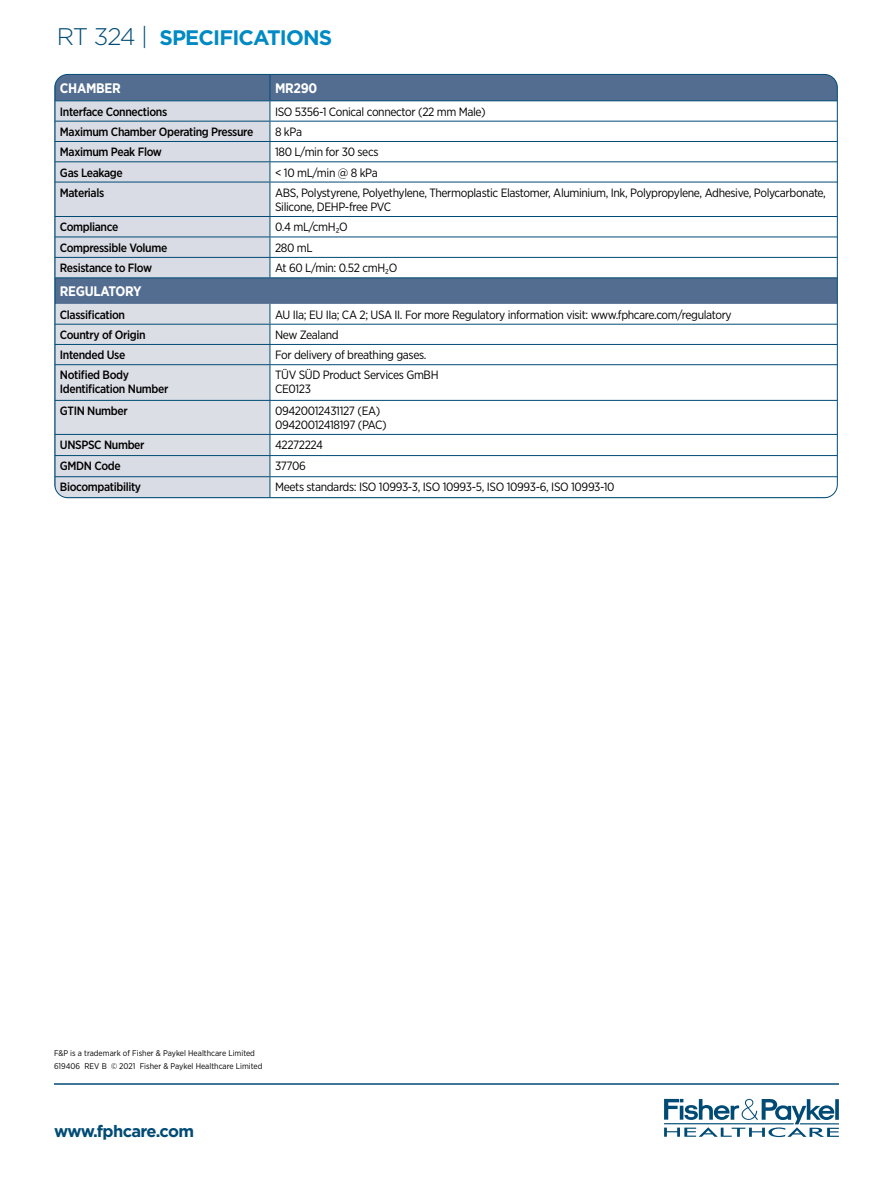
<style>
.page{position:relative;width:893px;height:1191px;background:#fff}
.page>*{position:absolute;margin:0;border:0;box-sizing:border-box;transform-origin:0 0}
.t1{font:700 21px "Gotham";letter-spacing:-.04em;color:#008ac4}
.t2{font:700 16.5px "Gotham";letter-spacing:-.04em;color:#004b75}
.t3{font:700 13.8px "Gotham Narrow";letter-spacing:-.02em;color:#fff}
.t4{font:12px/13.8px "Gotham Narrow";letter-spacing:-.03em;color:#000}
.t5{font:500 12px/13.8px "Gotham Narrow";letter-spacing:-.03em;color:#000}
.t6{font:8.25px/13.5px "Gotham Narrow";color:#000}
.s1{font-weight:300;font-size:24px;color:#004b75}
</style>
<div class="page">
<svg style="left:56px;top:74px;width:780px;height:230px"></svg>
<div style="left:56px;top:101px;width:214px;height:115px;background:#d9dce4"></div>
<svg style="left:271px;top:323px;width:565px;height:134px"></svg>
<hr style="left:270px;top:455px;width:567px;height:1px;background:#004b75">
<hr style="left:270px;top:324px;width:567px;height:1px;background:#004b75">
<hr style="left:270px;top:344px;width:567px;height:1px;background:#004b75">
<hr style="left:270px;top:364px;width:567px;height:1px;background:#004b75">
<hr style="left:270px;top:400px;width:567px;height:1px;background:#004b75">
<hr style="left:270px;top:434px;width:567px;height:1px;background:#004b75">
<hr style="left:55px;top:497px;width:215px;height:1px;background:#004b75">
<hr style="left:270px;top:497px;width:567px;height:1px;background:#004b75">
<hr style="left:55px;top:100px;width:215px;height:1px;background:#004b75">
<hr style="left:55px;top:121px;width:215px;height:1px;background:#004b75">
<hr style="left:55px;top:141px;width:215px;height:1px;background:#004b75">
<hr style="left:55px;top:161px;width:215px;height:1px;background:#004b75">
<hr style="left:55px;top:182px;width:215px;height:1px;background:#004b75">
<hr style="left:55px;top:216px;width:215px;height:1px;background:#004b75">
<svg style="left:270px;top:76px;width:1px;height:106px"></svg>
<hr style="left:270px;top:182px;width:1px;height:34px;background:#004b75">
<hr style="left:270px;top:100px;width:567px;height:1px;background:#004b75">
<hr style="left:270px;top:121px;width:567px;height:1px;background:#004b75">
<hr style="left:270px;top:141px;width:567px;height:1px;background:#004b75">
<hr style="left:270px;top:161px;width:567px;height:1px;background:#004b75">
<hr style="left:270px;top:182px;width:567px;height:1px;background:#004b75">
<hr style="left:270px;top:216px;width:567px;height:1px;background:#004b75">
<hr style="left:270px;top:236px;width:567px;height:1px;background:#004b75">
<hr style="left:270px;top:257px;width:567px;height:1px;background:#004b75">
<hr style="left:270px;top:277px;width:567px;height:1px;background:#004b75">
<svg style="left:56px;top:217px;width:215px;height:280px;background:#c6cdd9"></svg>
<hr style="left:270px;top:476px;width:567px;height:1px;background:#004b75">
<svg style="left:664px;top:1098px;width:175px;height:39px"></svg>
<hr style="left:54px;top:1083px;width:785px;height:1px;background:#004b75">
<h1 class="t1" style="left:57px;top:25px;width:277px"><span class="s1">RT 324 |</span> SPECIFICATIONS</h1>
<p class="t3" style="left:60px;top:79px;width:62px">CHAMBER</p>
<p class="t3" style="left:275px;top:79px;width:44px">MR290</p>
<p class="t5" style="left:60px;top:104px;width:109px">Interface Connections</p>
<p class="t4" style="left:275px;top:104px;width:212px">ISO 5356-1 Conical connector (22 mm Male)</p>
<p class="t5" style="left:60px;top:125px;width:195px">Maximum Chamber Operating Pressure</p>
<p class="t4" style="left:275px;top:124px;width:28px">8 kPa</p>
<p class="t5" style="left:60px;top:145px;width:104px">Maximum Peak Flow</p>
<p class="t4" style="left:275px;top:145px;width:105px">180 L/min for 30 secs</p>
<p class="t5" style="left:60px;top:165px;width:64px">Gas Leakage</p>
<p class="t4" style="left:275px;top:165px;width:104px">&lt; 10 mL/min @ 8 kPa</p>
<p class="t5" style="left:60px;top:185px;width:46px">Materials</p>
<p class="t4" style="left:275px;top:185px;width:552px">ABS, Polystyrene, Polyethylene, Thermoplastic Elastomer, Aluminium, Ink, Polypropylene, Adhesive, Polycarbonate,<br>Silicone, DEHP-free PVC</p>
<p class="t5" style="left:60px;top:220px;width:60px">Compliance</p>
<p class="t4" style="left:275px;top:220px;width:74px">0.4 mL/cmH₂O</p>
<p class="t5" style="left:60px;top:240px;width:109px">Compressible Volume</p>
<p class="t4" style="left:275px;top:240px;width:39px">280 mL</p>
<p class="t5" style="left:60px;top:261px;width:94px">Resistance to Flow</p>
<p class="t4" style="left:275px;top:261px;width:124px">At 60 L/min: 0.52 cmH₂O</p>
<p class="t3" style="left:60px;top:283px;width:83px">REGULATORY</p>
<p class="t5" style="left:60px;top:307px;width:67px">Classification</p>
<p class="t4" style="left:275px;top:307px;width:458px">AU IIa; EU IIa; CA 2; USA II. For more Regulatory information visit: www.fphcare.com/regulatory</p>
<p class="t5" style="left:60px;top:327px;width:87px">Country of Origin</p>
<p class="t4" style="left:275px;top:327px;width:65px">New Zealand</p>
<p class="t5" style="left:60px;top:348px;width:67px">Intended Use</p>
<p class="t4" style="left:275px;top:348px;width:153px">For delivery of breathing gases.</p>
<p class="t5" style="left:60px;top:368px;width:110px">Notified Body<br>Identification Number</p>
<p class="t4" style="left:275px;top:368px;width:165px">TÜV SÜD Product Services GmBH<br>CE0123</p>
<p class="t5" style="left:60px;top:404px;width:69px">GTIN Number</p>
<p class="t4" style="left:275px;top:404px;width:113px">09420012431127 (EA)<br>09420012418197 (PAC)</p>
<p class="t5" style="left:60px;top:438px;width:86px">UNSPSC Number</p>
<p class="t4" style="left:275px;top:438px;width:50px">42272224</p>
<p class="t5" style="left:60px;top:459px;width:62px">GMDN Code</p>
<p class="t4" style="left:275px;top:459px;width:32px">37706</p>
<p class="t5" style="left:60px;top:480px;width:83px">Biocompatibility</p>
<p class="t4" style="left:275px;top:480px;width:341px">Meets standards: ISO 10993-3, ISO 10993-5, ISO 10993-6, ISO 10993-10</p>
<p class="t6" style="left:54px;top:1045px;width:210px">F&amp;P is a trademark of Fisher &amp; Paykel Healthcare Limited<br>619406 REV B © 2021 Fisher &amp; Paykel Healthcare Limited</p>
<h2 class="t2" style="left:54px;top:1121px;width:142px">www.fphcare.com</h2>
</div>
